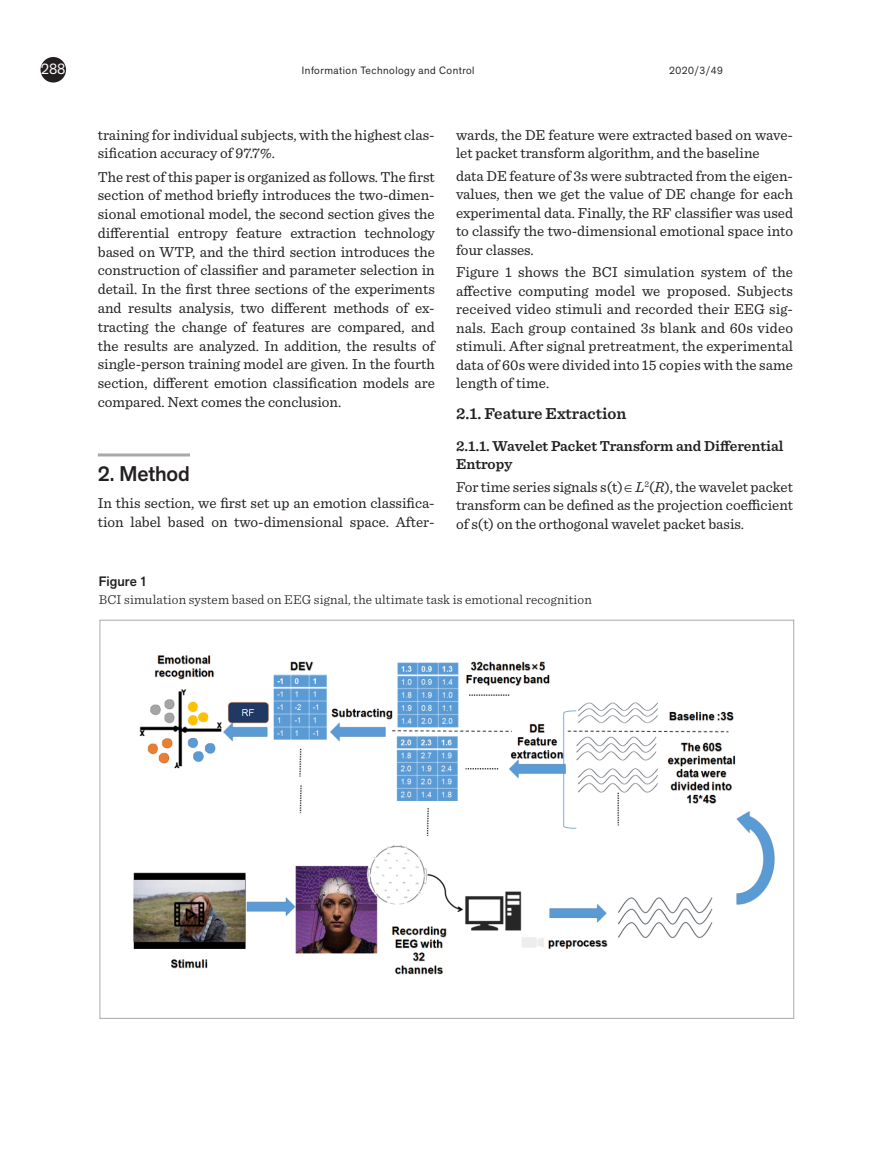
<style>
.page{position:relative;width:893px;height:1149px;background:#fff}
.page>*{position:absolute;margin:0;border:0;box-sizing:border-box;transform-origin:0 0}
.skyrelis{font:500 21px "Akzid Grtsk Next";color:#231f20}
.Skyrelis_1_1{font:600 16.5px "Sentinel";color:#231f20}
.pagrindinis{font:15px/18.8px "Sentinel";color:#231f20;text-align:justify}
.skyrelis_1_1_1{font:600 15px/18.5px "Sentinel";color:#231f20}
.t1{font:15px "Akzid Grtsk Next";color:#fff}
.Pav_pavadin{font:300 13.5px "Sentinel";letter-spacing:.01em;color:#231f20}
.Pav_nr{font:500 13.5px "Akzid Grtsk Next";color:#231f20}
.t2{font:10.5px "Akzid Grtsk Next";letter-spacing:.05em;color:#231f20}
.s1{font-style:italic}
</style>
<div class="page">
<div style="left:41px;top:57px;width:25px;height:25px;background:#231f20;border-radius:50%"></div>
<hr style="left:98px;top:453px;width:92px;height:3px;background:#a8a9ad">
<img style="left:133px;top:655px;width:641px;height:320px">
<p class="t1" style="left:41px;top:59px;width:26px">288</p>
<p class="t2" style="left:302px;top:63px;width:174px">Information Technology and Control</p>
<p class="t2" style="left:669px;top:63px;width:55px">2020/3/49</p>
<p class="pagrindinis" style="left:98px;top:124px;width:338px">training for individual subjects, with the highest clas&shy;sification accuracy of 97.7%.</p>
<p class="pagrindinis" style="left:98px;top:166px;width:339px">The rest of this paper is organized as follows. The first section of method briefly introduces the two-dimen&shy;sional emotional model, the second section gives the differential entropy feature extraction technology based on WTP, and the third section introduces the construction of classifier and parameter selection in detail. In the first three sections of the experiments and results analysis, two different methods of ex&shy;tracting the change of features are compared, and the results are analyzed. In addition, the results of single-person training model are given. In the fourth section, different emotion classification models are compared. Next comes the conclusion.</p>
<p class="skyrelis" style="left:98px;top:459px;width:94px">2. Method</p>
<p class="pagrindinis" style="left:98px;top:492px;width:338px">In this section, we first set up an emotion classifica&shy;tion label based on two-dimensional space. After-</p>
<p class="pagrindinis" style="left:456px;top:124px;width:338px">wards, the DE feature were extracted based on wave&shy;let packet transform algorithm, and the baseline</p>
<p class="pagrindinis" style="left:456px;top:166px;width:339px">data DE feature of 3s were subtracted from the eigen&shy;values, then we get the value of DE change for each experimental data. Finally, the RF classifier was used to classify the two-dimensional emotional space into four classes.</p>
<p class="pagrindinis" style="left:456px;top:262px;width:339px">Figure 1 shows the BCI simulation system of the affective computing model we proposed. Subjects received video stimuli and recorded their EEG sig&shy;nals. Each group contained 3s blank and 60s video stimuli. After signal pretreatment, the experimental data of 60s were divided into 15 copies with the same length of time.</p>
<p class="Skyrelis_1_1" style="left:456px;top:401px;width:172px">2.1. Feature Extraction</p>
<p class="skyrelis_1_1_1" style="left:456px;top:435px;width:329px">2.1.1. Wavelet Packet Transform and Differential<br>Entropy</p>
<p class="pagrindinis" style="left:456px;top:476px;width:338px">For time series signals s(t)∈<span class="s1">L</span><sup>2</sup>(<span class="s1">R</span>), the wavelet packet transform can be defined as the projection coefficient of s(t) on the orthogonal wavelet packet basis.</p>
<p class="Pav_nr" style="left:99px;top:572px;width:50px">Figure 1</p>
<p class="Pav_pavadin" style="left:99px;top:589px;width:495px">BCI simulation system based on EEG signal, the ultimate task is emotional recognition</p>
</div>
